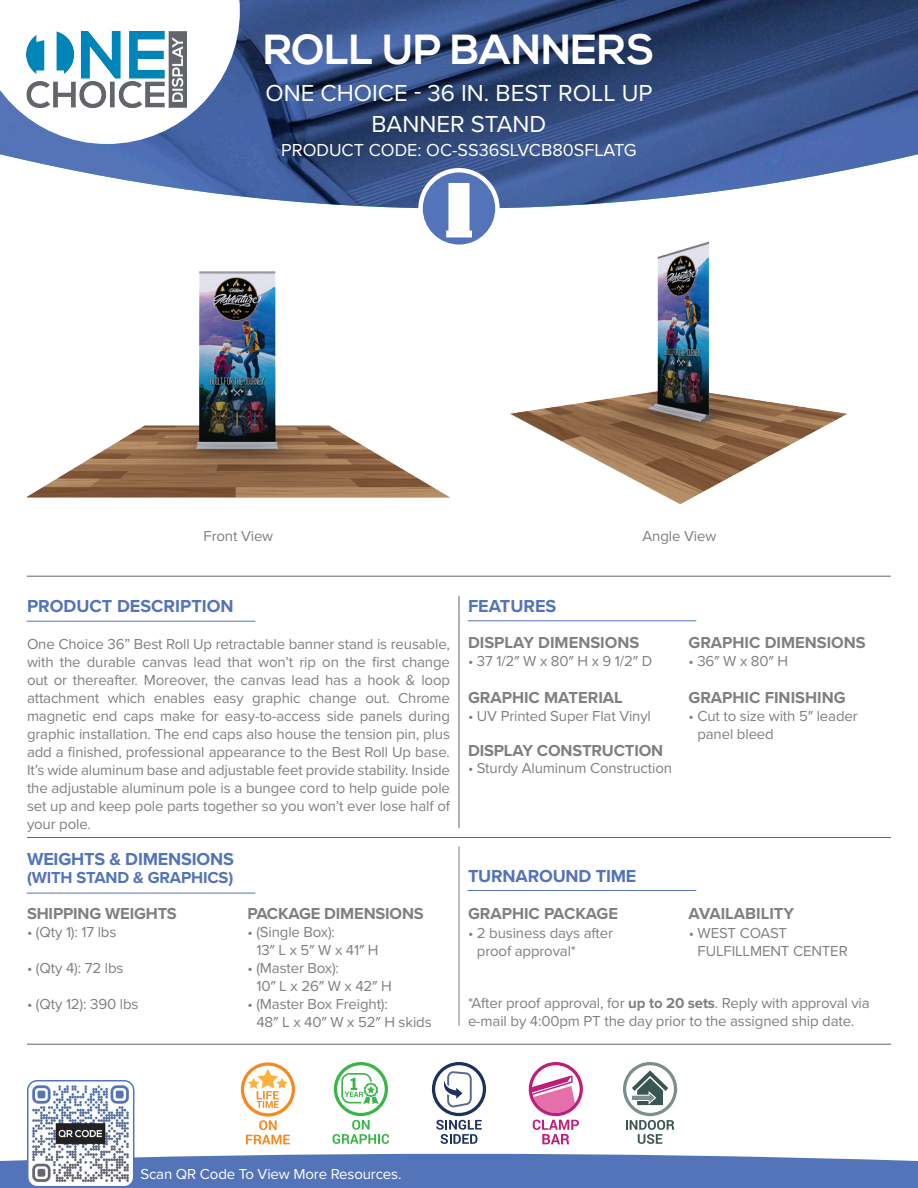
<style>
.page{position:relative;width:918px;height:1188px;background:#fff}
.page>*{position:absolute;margin:0;border:0;box-sizing:border-box;transform-origin:0 0}
.Category_Title{font:700 42px "Nexa";color:#fff}
.Category_Sub_Title_2{font:24px "Proxima Nova";color:#fff}
.t1{font:700 18px "Proxima Nova";letter-spacing:-.01em;color:#5474b9}
.top_page_name_regula{font:18px "Proxima Nova";color:#fff}
.t2{font:700 16.5px "Proxima Nova";color:#808083}
.t3{font:700 16.5px "Proxima Nova";letter-spacing:-.01em;color:#5474b9}
.t4{font:15px/18px "Proxima Nova";letter-spacing:-.01em;color:#808083}
.t5{font:15px/18px "Proxima Nova";letter-spacing:-.01em;color:#807f84}
.t6{font:15px "Proxima Nova";letter-spacing:-.01em;color:#fff}
.s1{font-weight:700}
</style>
<div class="page">
<img style="left:0;top:0;width:918px;height:209px">
<svg style="left:0;top:0;width:240px;height:144px"></svg>
<img style="left:27px;top:27px;width:160px;height:81px">
<svg style="left:418px;top:168px;width:82px;height:77px"></svg>
<svg style="left:0;top:1151px;width:918px;height:37px;background:#6a86c2"></svg>
<img style="left:28px;top:1083px;width:106px;height:104px">
<div style="left:27px;top:1080px;width:107px;height:107px;border:2px solid #5474b9;border-radius:9px"></div>
<svg style="left:529px;top:1062px;width:54px;height:82px"></svg>
<svg style="left:333px;top:1062px;width:56px;height:82px"></svg>
<svg style="left:432px;top:1062px;width:54px;height:82px"></svg>
<svg style="left:623px;top:1062px;width:54px;height:82px"></svg>
<svg style="left:241px;top:1062px;width:54px;height:82px"></svg>
<hr style="left:459px;top:596px;width:1px;height:232px;background:#64656a">
<hr style="left:459px;top:846px;width:1px;height:180px;background:#808083">
<hr style="left:27px;top:576px;width:864px;height:1px;background:#64656a">
<hr style="left:27px;top:837px;width:864px;height:1px;background:#64656a">
<hr style="left:27px;top:1044px;width:864px;height:1px;background:#64656a">
<hr style="left:27px;top:621px;width:228px;height:1px;background:#5474b9">
<hr style="left:468px;top:620px;width:228px;height:1px;background:#5474b9">
<hr style="left:27px;top:893px;width:228px;height:1px;background:#5474b9">
<hr style="left:468px;top:890px;width:228px;height:1px;background:#5474b9">
<img style="left:27px;top:236px;width:423px;height:262px">
<img style="left:510px;top:241px;width:337px;height:264px">
<p class="Category_Title" style="left:263px;top:26px;width:393px">ROLL UP BANNERS</p>
<p class="Category_Sub_Title_2" style="left:265px;top:75px;width:389px">ONE CHOICE - 36 IN. BEST ROLL UP</p>
<p class="Category_Sub_Title_2" style="left:372px;top:106px;width:176px">BANNER STAND</p>
<p class="top_page_name_regula" style="left:281px;top:137px;width:357px">PRODUCT CODE: OC-SS36SLVCB80SFLATG</p>
<p class="t4" style="left:204px;top:526px;width:71px">Front View</p>
<p class="t4" style="left:643px;top:526px;width:75px">Angle View</p>
<p class="t1" style="left:27px;top:593px;width:208px">PRODUCT DESCRIPTION</p>
<p class="t4" style="left:27px;top:634px;width:425px;text-align:justify">One Choice 36” Best Roll Up retractable banner stand is reusable, with the durable canvas lead that won’t rip on the first change out or thereafter. Moreover, the canvas lead has a hook &amp; loop attachment which enables easy graphic change out. Chrome magnetic end caps make for easy-to-access side panels during graphic installation. The end caps also house the tension pin, plus add a finished, professional appearance to the Best Roll Up base.<br>It’s wide aluminum base and adjustable feet provide stability. Inside the adjustable aluminum pole is a bungee cord to help guide pole set up and keep pole parts together so you won’t ever lose half of your pole.</p>
<p class="t1" style="left:27px;top:845px;width:208px">WEIGHTS &amp; DIMENSIONS</p>
<p class="t3" style="left:27px;top:865px;width:208px">(WITH STAND &amp; GRAPHICS)</p>
<p class="t2" style="left:27px;top:901px;width:151px">SHIPPING WEIGHTS</p>
<p class="t2" style="left:248px;top:901px;width:178px">PACKAGE DIMENSIONS</p>
<p class="t5" style="left:27px;top:922px;width:91px">• (Qty 1): 17 lbs</p>
<p class="t5" style="left:27px;top:958px;width:98px">• (Qty 4): 72 lbs</p>
<p class="t5" style="left:27px;top:994px;width:113px">• (Qty 12): 390 lbs</p>
<p class="t5" style="left:256px;top:922px;width:124px;text-indent:-9px">• (Single Box):<br>13″ L x 5″ W x 41″ H</p>
<p class="t5" style="left:256px;top:958px;width:137px;text-indent:-9px">• (Master Box):<br>10″ L x 26″ W x 42″ H</p>
<p class="t5" style="left:256px;top:994px;width:177px;text-indent:-9px">• (Master Box Freight):<br>48″ L x 40″ W x 52″ H skids</p>
<p class="t1" style="left:468px;top:593px;width:90px">FEATURES</p>
<p class="t2" style="left:468px;top:631px;width:173px">DISPLAY DIMENSIONS</p>
<p class="t5" style="left:468px;top:652px;width:186px">• 37 1/2″ W x 80″ H x 9 1/2″ D</p>
<p class="t2" style="left:468px;top:685px;width:156px">GRAPHIC MATERIAL</p>
<p class="t4" style="left:468px;top:707px;width:184px">• UV Printed Super Flat Vinyl</p>
<p class="t4" style="left:468px;top:758px;width:206px">• Sturdy Aluminum Construction</p>
<p class="t2" style="left:468px;top:738px;width:197px">DISPLAY CONSTRUCTION</p>
<p class="t2" style="left:688px;top:631px;width:179px">GRAPHIC DIMENSIONS</p>
<p class="t5" style="left:688px;top:652px;width:101px">• 36″ W x 80″ H</p>
<p class="t2" style="left:688px;top:685px;width:159px">GRAPHIC FINISHING</p>
<p class="t4" style="left:697px;top:707px;width:162px;text-indent:-9px">• Cut to size with 5″ leader panel bleed</p>
<p class="t1" style="left:468px;top:863px;width:170px">TURNAROUND TIME</p>
<p class="t2" style="left:468px;top:901px;width:152px">GRAPHIC PACKAGE</p>
<p class="t2" style="left:688px;top:901px;width:107px">AVAILABILITY</p>
<p class="t4" style="left:477px;top:923px;width:138px;text-indent:-9px">• 2 business days after proof approval*</p>
<p class="t4" style="left:698px;top:923px;width:152px;text-indent:-9px">• WEST COAST<br>FULFILLMENT CENTER</p>
<p class="t4" style="left:468px;top:994px;width:403px">*After proof approval, for <span class="s1">up to 20 sets</span>. Reply with approval via e-mail by 4:00pm PT the day prior to the assigned ship date.</p>
<p class="t6" style="left:140px;top:1163px;width:263px">Scan QR Code To View More Resources.</p>
</div>
